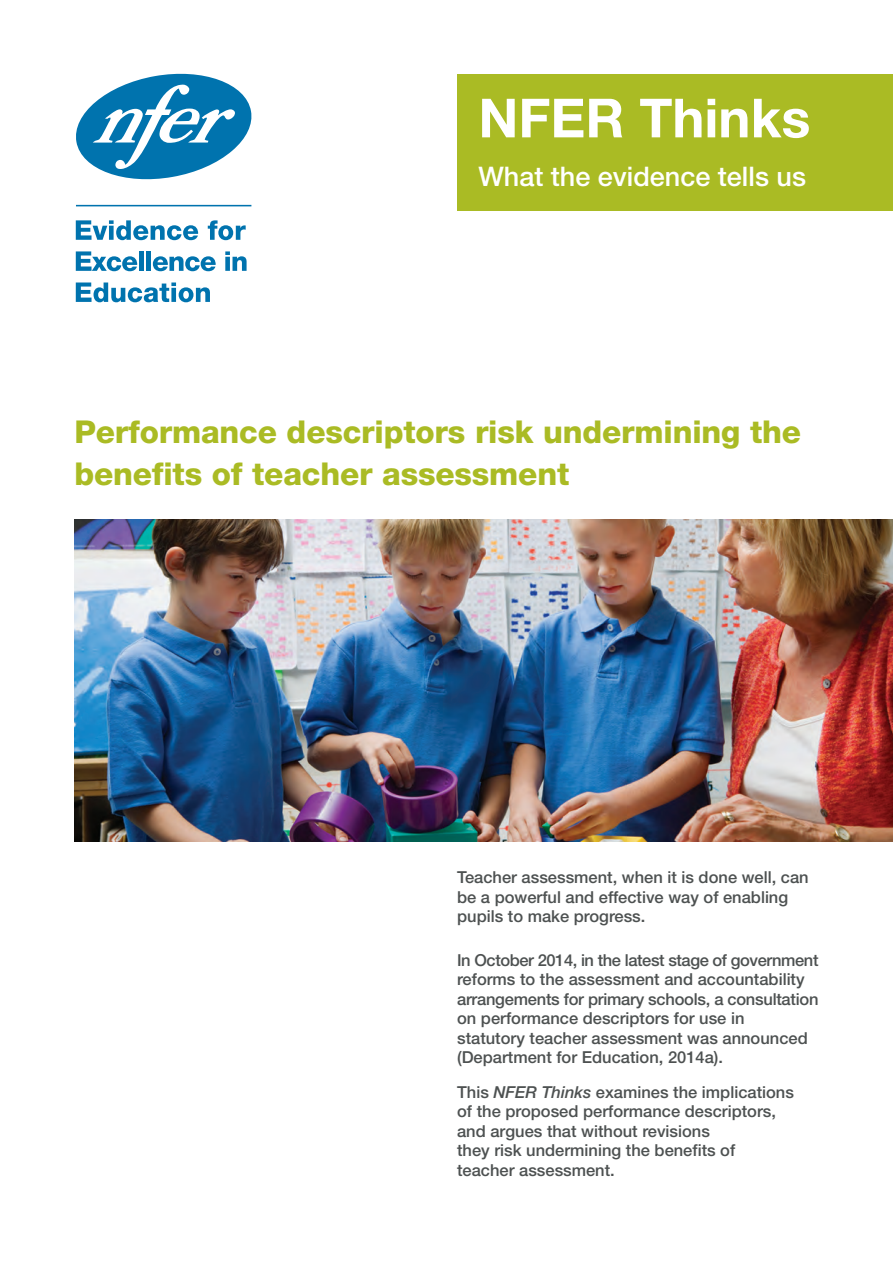
<style>
.page{position:relative;width:893px;height:1263px;background:#fff}
.page>*{position:absolute;margin:0;border:0;box-sizing:border-box;transform-origin:0 0}
.Front1{font:700 54px "Helvetica Neue LT Std";color:#fff}
.Heading_1{font:800 31.5px/42px "Helvetica Neue LT Std";letter-spacing:-.005em;color:#aabb24}
.Front2{font:500 27px "Helvetica Neue LT Std";color:#fff}
.Intro_para{font:500 16.5px/19.5px "Helvetica Neue LT Std";color:#4d5151}
.s1{font-style:italic}
</style>
<div class="page">
<svg style="left:76px;top:73px;width:176px;height:107px"></svg>
<hr style="left:76px;top:205px;width:175px;height:1px;background:#0073ae">
<svg style="left:76px;top:220px;width:122px;height:20px"></svg>
<svg style="left:208px;top:220px;width:38px;height:20px"></svg>
<svg style="left:76px;top:251px;width:61px;height:20px"></svg>
<div style="left:139px;top:251px;width:5px;height:20px;background:#0073ae"></div>
<div style="left:146px;top:251px;width:5px;height:20px;background:#0073ae"></div>
<svg style="left:153px;top:256px;width:63px;height:15px"></svg>
<svg style="left:225px;top:251px;width:22px;height:20px"></svg>
<svg style="left:76px;top:282px;width:134px;height:20px"></svg>
<div style="left:457px;top:74px;width:436px;height:136px;background:#aabb24"></div>
<img style="left:74px;top:520px;width:819px;height:322px">
<p class="Front1" style="left:478px;top:85px;width:333px">NFER Thinks</p>
<p class="Front2" style="left:478px;top:160px;width:329px">What the evidence tells us</p>
<p class="Heading_1" style="left:74px;top:411px;width:728px">Performance descriptors risk undermining the benefits of teacher assessment</p>
<p class="Intro_para" style="left:457px;top:867px;width:353px">Teacher assessment, when it is done well, can be a powerful and effective way of enabling pupils to make progress.</p>
<p class="Intro_para" style="left:457px;top:950px;width:363px">In October 2014, in the latest stage of government reforms to the assessment and accountability arrangements for primary schools, a consultation on performance descriptors for use in<br>statutory teacher assessment was announced (Department for Education, 2014a).</p>
<p class="Intro_para" style="left:457px;top:1082px;width:338px">This <span class="s1">NFER Thinks</span> examines the implications of the proposed performance descriptors, and argues that without revisions<br>they risk undermining the benefits of teacher assessment.</p>
</div>
